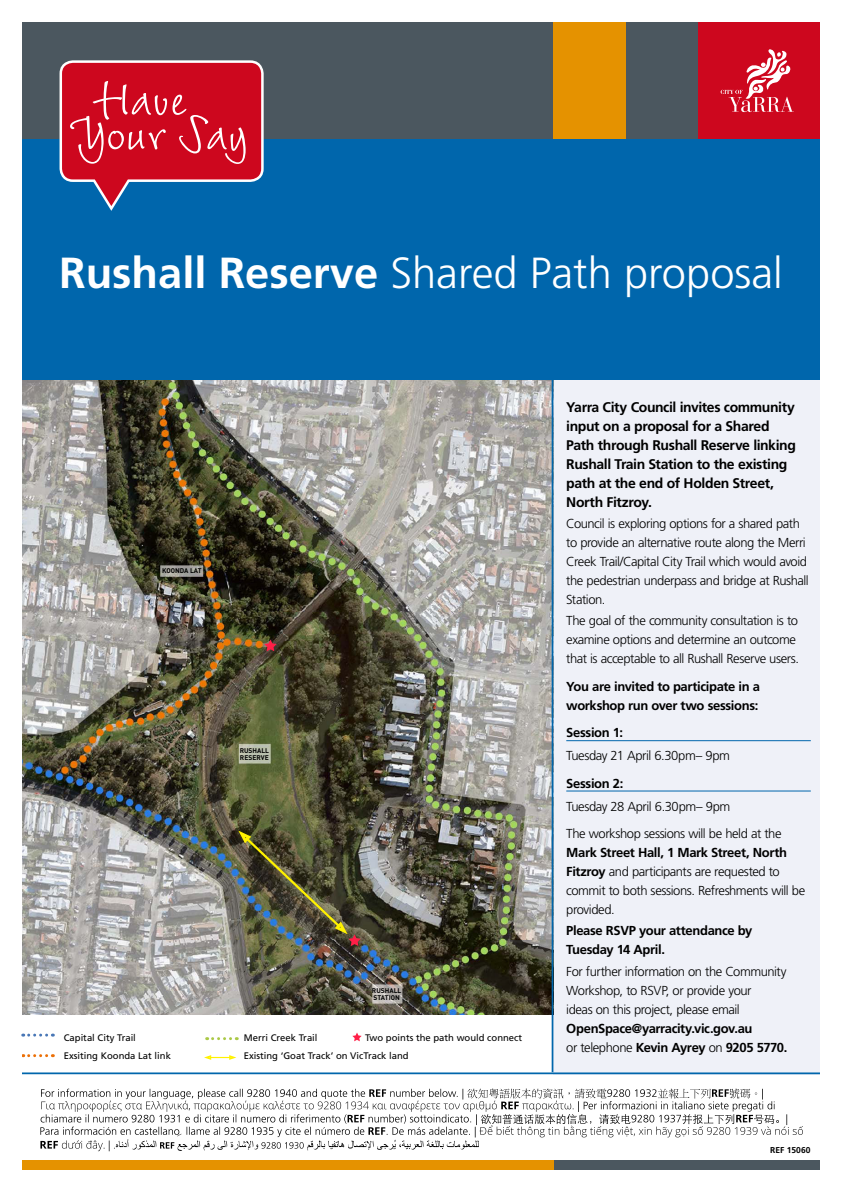
<style>
.page{position:relative;width:842px;height:1192px;background:#fff}
.page>*{position:absolute;margin:0;border:0;box-sizing:border-box;transform-origin:0 0}
.t1{font:300 43.5px "Frutiger LT Std";color:#fff}
.t2{font:700 14px/19px "Frutiger LT Std";letter-spacing:-.03em;color:#000}
.t3{font:300 13px/19px "Frutiger LT Std";letter-spacing:-.035em;color:#000}
.t4{font:700 13px/19px "Frutiger LT Std";letter-spacing:-.03em;color:#000}
.t5{font:9.5px "Frutiger LT Std";color:#000}
.t6{font:700 8.5px "Frutiger LT Std";color:#000}
.t7{font:700 6.7px/7.2px "DIN";color:#000}
.s1{font-weight:700}
.s2{font-weight:300}
</style>
<div class="page">
<img style="left:204px;top:1055px;width:32px;height:5px">
<svg style="left:207px;top:1037px;width:30px;height:3px"></svg>
<svg style="left:23px;top:1054px;width:30px;height:3px"></svg>
<div style="left:553px;top:323px;width:278px;height:751px;background:#eff1f8"></div>
<img style="left:22px;top:380px;width:530px;height:635px">
<img style="left:238px;top:831px;width:110px;height:103px">
<svg style="left:348px;top:934px;width:13px;height:12px"></svg>
<svg style="left:264px;top:640px;width:13px;height:11px"></svg>
<div style="left:553px;top:1161px;width:278px;height:10px;background:#4b575f"></div>
<div style="left:11px;top:1161px;width:542px;height:10px;background:#e59200"></div>
<hr style="left:16px;top:1072px;width:820px;height:2px;background:#0066ac">
<div style="left:11px;top:18px;width:823px;height:150px;background:#4b575f"></div>
<div style="left:698px;top:18px;width:140px;height:121px;background:#cd071e"></div>
<div style="left:553px;top:18px;width:73px;height:121px;background:#e59200"></div>
<svg style="left:721px;top:49px;width:73px;height:63px"></svg>
<div style="left:0;top:0;width:842px;height:21px;background:#fff"></div>
<div style="left:12px;top:139px;width:815px;height:241px;background:#0066ac"></div>
<svg style="left:40px;top:1089px;width:763px;height:62px"></svg>
<hr style="left:566px;top:740px;width:245px;height:1px;background:#0066ac">
<hr style="left:566px;top:791px;width:245px;height:1px;background:#0066ac">
<div style="left:0;top:5px;width:21px;height:1187px;background:#fff"></div>
<div style="left:821px;top:2px;width:21px;height:1190px;background:#fff"></div>
<hr style="left:552px;top:378px;width:1px;height:694px;background:#0066ac">
<svg style="left:59px;top:60px;width:205px;height:151px"></svg>
<svg style="left:23px;top:1034px;width:30px;height:3px"></svg>
<svg style="left:352px;top:1033px;width:10px;height:8px"></svg>
<h1 class="t1" style="left:59px;top:248px;width:725px"><span class="s1">Rushall Reserve</span> Shared Path proposal</h1>
<p class="t7" style="left:162px;top:567px;width:41px">KOONDA LAT</p>
<p class="t7" style="left:240px;top:746px;width:31px">RUSHALL<br>RESERVE</p>
<p class="t7" style="left:372px;top:987px;width:31px">RUSHALL<br>STATION</p>
<p class="t5" style="left:64px;top:1033px;width:74px">Capital City Trail</p>
<p class="t5" style="left:244px;top:1033px;width:75px">Merri Creek Trail</p>
<p class="t5" style="left:365px;top:1033px;width:159px">Two points the path would connect</p>
<p class="t5" style="left:64px;top:1050px;width:109px">Exsiting Koonda Lat link</p>
<p class="t5" style="left:244px;top:1050px;width:166px">Existing ‘Goat Track’ on VicTrack land</p>
<p class="t2" style="left:566px;top:397px;width:231px">Yarra City Council invites community input on a proposal for a Shared<br>Path through Rushall Reserve linking<br>Rushall Train Station to the existing path at the end of Holden Street,<br>North Fitzroy.</p>
<p class="t3" style="left:566px;top:514px;width:244px">Council is exploring options for a shared path to provide an alternative route along the Merri Creek Trail/Capital City Trail which would avoid the pedestrian underpass and bridge at Rushall Station.</p>
<p class="t3" style="left:566px;top:612px;width:234px">The goal of the community consultation is to examine options and determine an outcome that is acceptable to all Rushall Reserve users.</p>
<p class="t4" style="left:566px;top:677px;width:195px">You are invited to participate in a workshop run over two sessions:</p>
<p class="t4" style="left:566px;top:723px;width:58px">Session 1:</p>
<p class="t3" style="left:566px;top:746px;width:165px">Tuesday 21 April 6.30pm– 9pm</p>
<p class="t4" style="left:566px;top:774px;width:59px">Session 2:</p>
<p class="t3" style="left:566px;top:793px;width:217px;line-height:27.4px">Tuesday 28 April 6.30pm– 9pm<br>The workshop sessions will be held at the</p>
<p class="t3" style="left:566px;top:843px;width:240px"><span class="s1">Mark Street Hall, 1 Mark Street, North Fitzroy</span> and participants are requested to commit to both sessions. Refreshments will be provided.</p>
<p class="t4" style="left:566px;top:921px;width:188px">Please RSVP your attendance by<br>Tuesday 14 April.</p>
<p class="t3" style="left:566px;top:962px;width:222px">For further information on the Community<br>Workshop, to RSVP, or provide your<br>ideas on this project, please email</p>
<p class="t4" style="left:566px;top:1019px;width:223px">OpenSpace@yarracity.vic.gov.au<br><span class="s2">or telephone</span> Kevin Ayrey <span class="s2">on</span> 9205 5770.</p>
<p class="t6" style="left:770px;top:1145px;width:42px">REF 15060</p>
</div>
